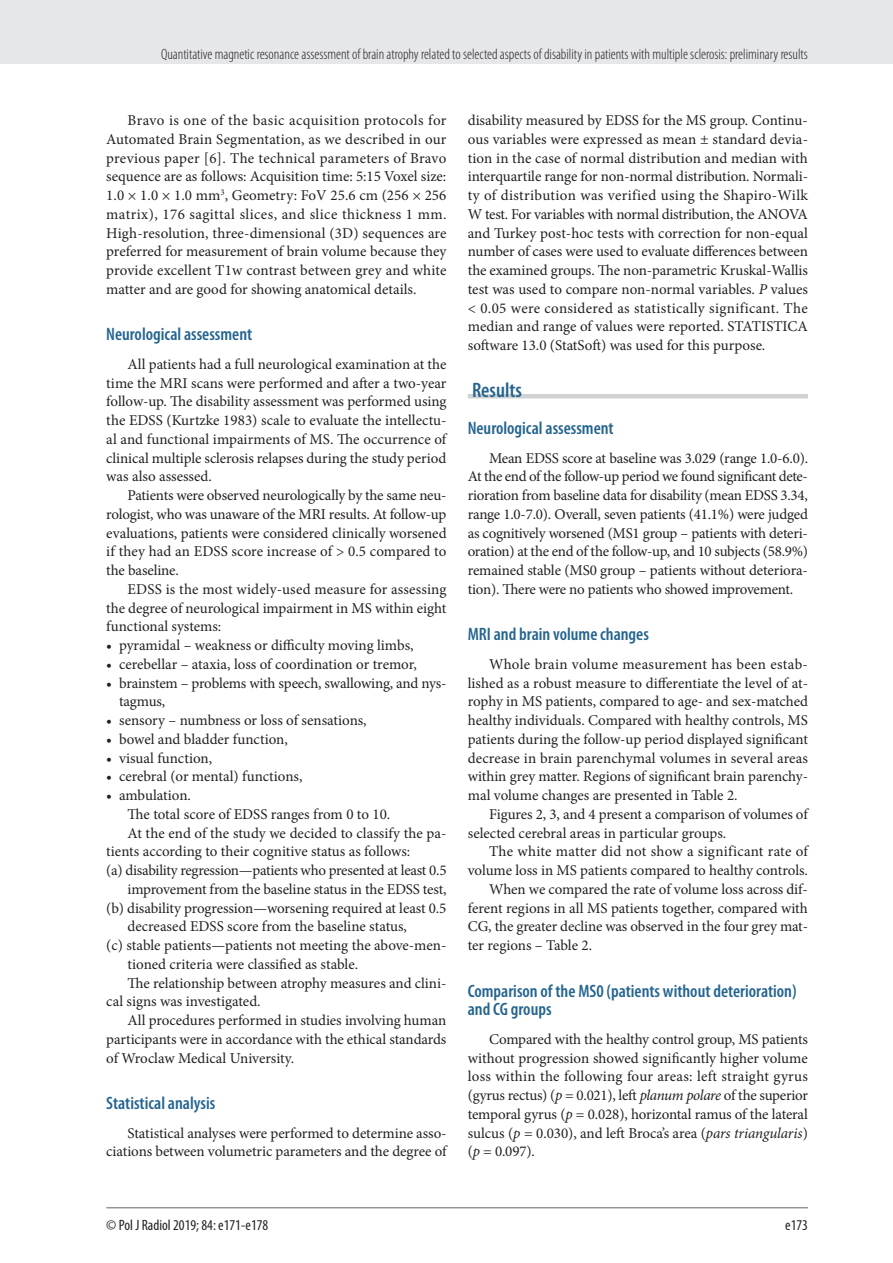
<style>
.page{position:relative;width:893px;height:1263px;background:#fff}
.page>*{position:absolute;margin:0;border:0;box-sizing:border-box;transform-origin:0 0}
.t1{font:600 condensed 21px "Myriad Pro";color:#24648f}
.t2{font:600 condensed 18px/18.8px "Myriad Pro";color:#24648f}
.t3{font:15px/18.8px "Minion Pro";letter-spacing:-.005em;color:#231f20;text-align:justify}
.t4{font:300 condensed 15px "Myriad Pro";color:#231f20}
.t5{font:15px "Minion Pro";letter-spacing:.015em;color:#231f20}
.t6{font:condensed 15px "Myriad Pro";color:#231f20}
.s1{font-style:italic}
</style>
<div class="page">
<div style="left:0;top:0;width:893px;height:64px;background:#e6e7e9"></div>
<hr style="left:106px;top:1207px;width:702px;height:1px;background:#939598">
<hr style="left:468px;top:394px;width:340px;height:4px;background:#d1d2d4">
<p class="t4" style="left:161px;top:45px;width:648px">Quantitative magnetic resonance assessment of brain atrophy related to selected aspects of disability in patients with multiple sclerosis: preliminary results</p>
<p class="t3" style="left:106px;top:111px;width:342px;text-indent:21px">Bravo is one of the basic acquisition protocols for Automated Brain Segmentation, as we described in our previous paper [6]. The technical parameters of Bravo sequence are as follows: Acquisition time: 5:15 Voxel size:<br>1.0 × 1.0 × 1.0 mm<sup>3</sup>, Geometry: FoV 25.6 cm (256 × 256 matrix), 176 sagittal slices, and slice thickness 1 mm.<br>High-resolution, three-dimensional (3D) sequences are preferred for measurement of brain volume because they provide excellent T1w contrast between grey and white matter and are good for showing anatomical details.</p>
<p class="t2" style="left:106px;top:325px;width:147px">Neurological assessment</p>
<p class="t3" style="left:106px;top:355px;width:342px;text-indent:21px">All patients had a full neurological examination at the time the MRI scans were performed and after a two-year follow-up. The disability assessment was performed using the EDSS (Kurtzke 1983) scale to evaluate the intellectu&shy;al and functional impairments of MS. The occurrence of clinical multiple sclerosis relapses during the study period was also assessed.</p>
<p class="t3" style="left:106px;top:486px;width:342px;text-indent:21px">Patients were observed neurologically by the same neu&shy;rologist, who was unaware of the MRI results. At follow-up evaluations, patients were considered clinically worsened if they had an EDSS score increase of &gt; 0.5 compared to the baseline.</p>
<p class="t3" style="left:106px;top:580px;width:342px;text-indent:21px">EDSS is the most widely-used measure for assessing the degree of neurological impairment in MS within eight functional systems:</p>
<p class="t3" style="left:106px;top:636px;width:309px">• pyramidal – weakness or difficulty moving limbs,</p>
<p class="t3" style="left:106px;top:655px;width:312px">• cerebellar – ataxia, loss of coordination or tremor,</p>
<p class="t3" style="left:119px;top:673px;width:329px;text-indent:-13px">• brainstem – problems with speech, swallowing, and nys&shy;tagmus,</p>
<p class="t3" style="left:106px;top:711px;width:262px">• sensory – numbness or loss of sensations,</p>
<p class="t3" style="left:106px;top:730px;width:183px">• bowel and bladder function,</p>
<p class="t3" style="left:106px;top:748px;width:107px">• visual function,</p>
<p class="t3" style="left:106px;top:767px;width:198px">• cerebral (or mental) functions,</p>
<p class="t3" style="left:106px;top:786px;width:86px">• ambulation.</p>
<p class="t3" style="left:128px;top:805px;width:264px">The total score of EDSS ranges from 0 to 10.</p>
<p class="t3" style="left:128px;top:823px;width:320px">At the end of the study we decided to classify the pa-</p>
<p class="t3" style="left:106px;top:842px;width:306px">tients according to their cognitive status as follows:</p>
<p class="t3" style="left:106px;top:861px;width:342px">(a) disability regression—patients who presented at least 0.5</p>
<p class="t3" style="left:128px;top:880px;width:320px">improvement from the baseline status in the EDSS test,</p>
<p class="t3" style="left:106px;top:898px;width:342px">(b) disability progression—worsening required at least 0.5</p>
<p class="t3" style="left:128px;top:917px;width:281px">decreased EDSS score from the baseline status,</p>
<p class="t3" style="left:106px;top:936px;width:342px">(c) stable patients—patients not meeting the above-men-</p>
<p class="t3" style="left:128px;top:955px;width:232px">tioned criteria were classified as stable.</p>
<p class="t3" style="left:128px;top:973px;width:320px">The relationship between atrophy measures and clini-</p>
<p class="t3" style="left:106px;top:992px;width:156px">cal signs was investigated.</p>
<p class="t3" style="left:128px;top:1011px;width:320px">All procedures performed in studies involving human</p>
<p class="t3" style="left:106px;top:1030px;width:342px">participants were in accordance with the ethical standards</p>
<p class="t3" style="left:106px;top:1048px;width:189px">of Wroclaw Medical University.</p>
<p class="t2" style="left:106px;top:1093px;width:110px">Statistical analysis</p>
<p class="t3" style="left:106px;top:1123px;width:342px;text-align:right">Statistical analyses were performed to determine asso&shy;ciations between volumetric parameters and the degree of</p>
<p class="t3" style="left:468px;top:111px;width:342px">disability measured by EDSS for the MS group. Continu&shy;ous variables were expressed as mean ± standard devia&shy;tion in the case of normal distribution and median with interquartile range for non-normal distribution. Normali&shy;ty of distribution was verified using the Shapiro-Wilk W test. For variables with normal distribution, the ANOVA and Turkey post-hoc tests with correction for non-equal number of cases were used to evaluate differences between the examined groups. The non-parametric Kruskal-Wallis test was used to compare non-normal variables. <span class="s1">P</span> values &lt; 0.05 were considered as statistically significant. The median and range of values were reported. STATISTICA software 13.0 (StatSoft) was used for this purpose.</p>
<h1 class="t1" style="left:472px;top:377px;width:51px">Results</h1>
<p class="t2" style="left:468px;top:418px;width:147px">Neurological assessment</p>
<p class="t3" style="left:468px;top:448px;width:342px;text-indent:21px">Mean EDSS score at baseline was 3.029 (range 1.0-6.0).<br>At the end of the follow-up period we found significant dete&shy;rioration from baseline data for disability (mean EDSS 3.34, range 1.0-7.0). Overall, seven patients (41.1%) were judged as cognitively worsened (MS1 group – patients with deteri&shy;oration) at the end of the follow-up, and 10 subjects (58.9%) remained stable (MS0 group – patients without deteriora&shy;tion). There were no patients who showed improvement.</p>
<p class="t2" style="left:468px;top:625px;width:183px">MRI and brain volume changes</p>
<p class="t3" style="left:468px;top:655px;width:342px;text-indent:21px">Whole brain volume measurement has been estab&shy;lished as a robust measure to differentiate the level of at&shy;rophy in MS patients, compared to age- and sex-matched healthy individuals. Compared with healthy controls, MS patients during the follow-up period displayed significant decrease in brain parenchymal volumes in several areas within grey matter. Regions of significant brain parenchy&shy;mal volume changes are presented in Table 2.</p>
<p class="t3" style="left:468px;top:805px;width:341px;text-indent:21px">Figures 2, 3, and 4 present a comparison of volumes of selected cerebral areas in particular groups.</p>
<p class="t5" style="left:489px;top:841px;width:320px">The white matter did not show a significant rate of</p>
<p class="t3" style="left:468px;top:861px;width:342px">volume loss in MS patients compared to healthy controls.</p>
<p class="t3" style="left:489px;top:880px;width:320px">When we compared the rate of volume loss across dif-</p>
<p class="t3" style="left:468px;top:898px;width:342px">ferent regions in all MS patients together, compared with</p>
<p class="t3" style="left:468px;top:917px;width:342px">CG, the greater decline was observed in the four grey mat-</p>
<p class="t3" style="left:468px;top:936px;width:126px">ter regions – Table 2.</p>
<p class="t2" style="left:468px;top:981px;width:330px">Comparison of the MS0 (patients without deterioration) and CG groups</p>
<p class="t3" style="left:468px;top:1030px;width:342px;text-indent:21px">Compared with the healthy control group, MS patients without progression showed significantly higher volume loss within the following four areas: left straight gyrus (gyrus rectus) (<span class="s1">p</span> = 0.021), left <span class="s1">planum polare</span> of the superior temporal gyrus (<span class="s1">p</span> = 0.028), horizontal ramus of the lateral sulcus (<span class="s1">p</span> = 0.030), and left Broca’s area (<span class="s1">pars triangularis</span>) (<span class="s1">p</span> = 0.097).</p>
<p class="t6" style="left:106px;top:1216px;width:164px">© Pol J Radiol 2019; 84: e171-e178</p>
<p class="t6" style="left:785px;top:1216px;width:24px">e173</p>
</div>
